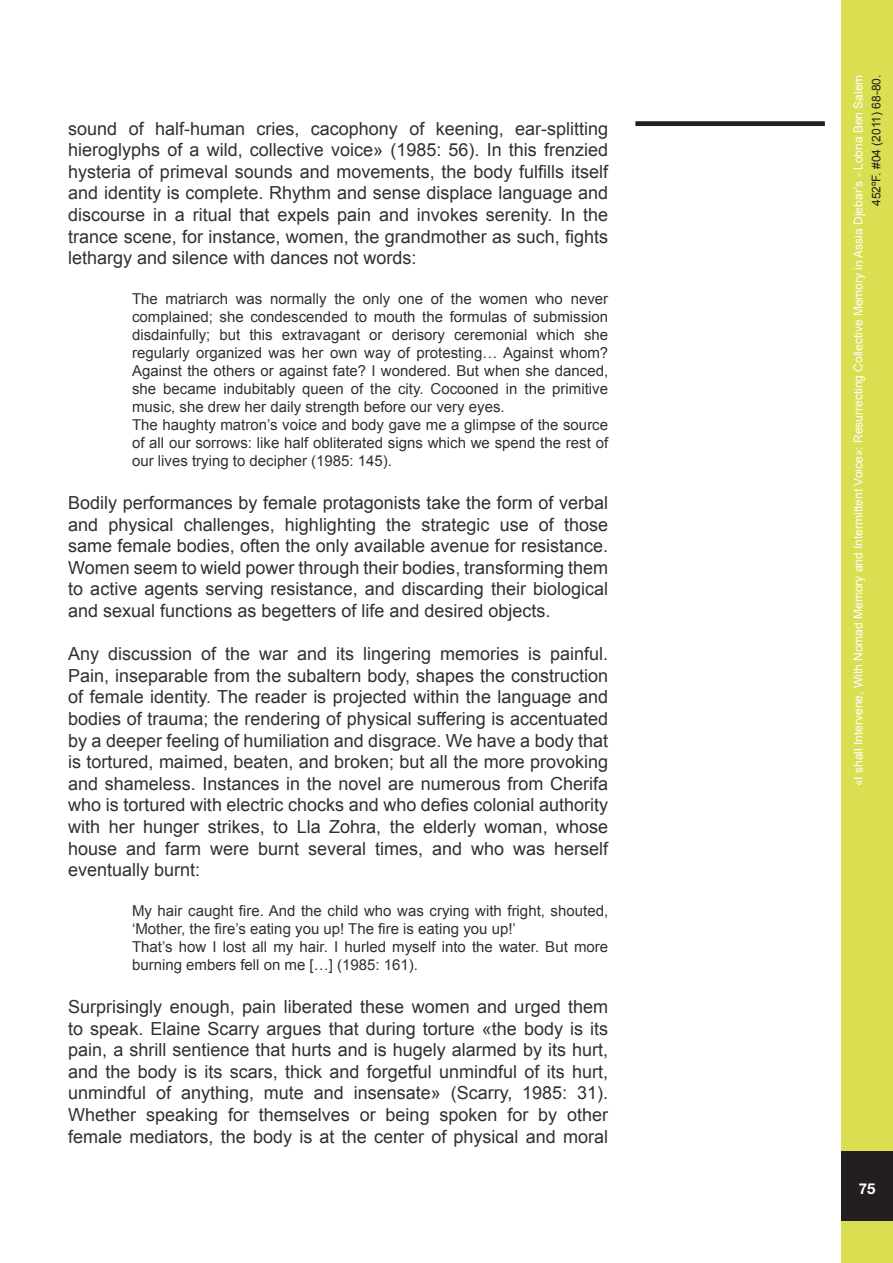
<style>
.page{position:relative;width:893px;height:1263px;background:#fff}
.page>*{position:absolute;margin:0;border:0;box-sizing:border-box;transform-origin:0 0}
.t1{font:18px/21.6px "Arial";color:#2e3133;text-align:justify}
.t2{font:15px/18px "Arial";color:#2e3133}
.t3{font:700 15px "Helvetica Neue";color:#fff}
.t4{font:12px "Arial";color:#fff}
.t5{font:12px "Arial";color:#231f20}
</style>
<div class="page">
<div style="left:843px;top:2px;width:48px;height:1259px;background:#dade51"></div>
<div style="left:841px;top:0;width:52px;height:1263px;border:3px solid #dade51"></div>
<div style="left:841px;top:1151px;width:52px;height:70px;background:#231f20"></div>
<div style="left:636px;top:121px;width:189px;height:5px;background:#231f20"></div>
<p class="t1" style="left:68px;top:118px;width:541px">sound of half-human cries, cacophony of keening, ear-splitting hieroglyphs of a wild, collective voice» (1985: 56). In this frenzied hysteria of primeval sounds and movements, the body fulfills itself and identity is complete. Rhythm and sense displace language and discourse in a ritual that expels pain and invokes serenity. In the trance scene, for instance, women, the grandmother as such, fights lethargy and silence with dances not words:</p>
<p class="t2" style="left:132px;top:290px;width:478px">The matriarch was normally the only one of the women who never complained; she condescended to mouth the formulas of submission disdainfully; but this extravagant or derisory ceremonial which she regularly organized was her own way of protesting… Against whom?<br>Against the others or against fate? I wondered. But when she danced, she became indubitably queen of the city. Cocooned in the primitive music, she drew her daily strength before our very eyes.<br>The haughty matron’s voice and body gave me a glimpse of the source of all our sorrows: like half obliterated signs which we spend the rest of our lives trying to decipher (1985: 145).</p>
<p class="t1" style="left:68px;top:492px;width:541px">Bodily performances by female protagonists take the form of verbal and physical challenges, highlighting the strategic use of those same female bodies, often the only available avenue for resistance.<br>Women seem to wield power through their bodies, transforming them to active agents serving resistance, and discarding their biological and sexual functions as begetters of life and desired objects.</p>
<p class="t1" style="left:68px;top:643px;width:541px">Any discussion of the war and its lingering memories is painful.<br>Pain, inseparable from the subaltern body, shapes the construction of female identity. The reader is projected within the language and bodies of trauma; the rendering of physical suffering is accentuated by a deeper feeling of humiliation and disgrace. We have a body that is tortured, maimed, beaten, and broken; but all the more provoking and shameless. Instances in the novel are numerous from Cherifa who is tortured with electric chocks and who defies colonial authority with her hunger strikes, to Lla Zohra, the elderly woman, whose house and farm were burnt several times, and who was herself eventually burnt:</p>
<p class="t2" style="left:132px;top:902px;width:478px">My hair caught fire. And the child who was crying with fright, shouted, ‘Mother, the fire’s eating you up! The fire is eating you up!’<br>That’s how I lost all my hair. I hurled myself into the water. But more burning embers fell on me […] (1985: 161).</p>
<p class="t1" style="left:68px;top:996px;width:541px">Surprisingly enough, pain liberated these women and urged them to speak. Elaine Scarry argues that during torture «the body is its pain, a shrill sentience that hurts and is hugely alarmed by its hurt, and the body is its scars, thick and forgetful unmindful of its hurt, unmindful of anything, mute and insensate» (Scarry, 1985: 31).<br>Whether speaking for themselves or being spoken for by other female mediators, the body is at the center of physical and moral</p>
<p class="t4" style="left:850px;top:786px;width:713px;rotate:-90deg">«I shall Intervene, With Nomad Memory and Intermittent Voice»: Resurrecting Collective Memory in Assia Djebar’s - Lobna Ben Salem</p>
<p class="t5" style="left:868px;top:206px;width:133px;rotate:-90deg">452ºF. #04 (2011) 68-80.</p>
<p class="t3" style="left:859px;top:1179px;width:18px">75</p>
</div>
